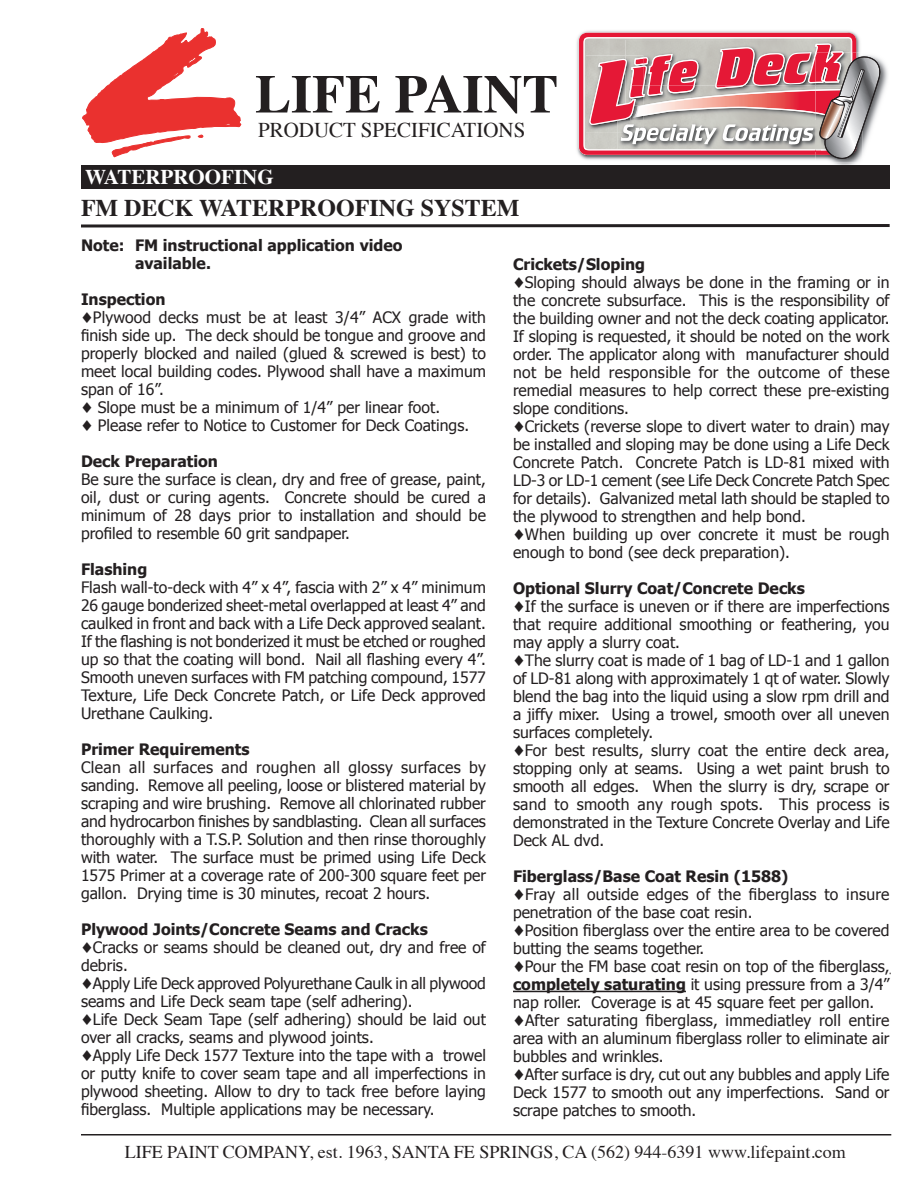
<style>
.page{position:relative;width:918px;height:1188px;background:#fff}
.page>*{position:absolute;margin:0;border:0;box-sizing:border-box;transform-origin:0 0}
.t1{font:700 54px "Times";color:#231f20}
.t2{font:700 24px "Times";color:#231f20}
.t3{font:21px "Times";color:#231f20}
.t4{font:700 21px "Times";color:#fff}
.t5{font:18px "Times";color:#231f20}
.t6{font:15.75px/18px "Tahoma";color:#231f20;text-align:justify}
.t7{font:700 15.75px "Tahoma";color:#231f20}
.s1{font-weight:700}
</style>
<div class="page">
<svg style="left:573px;top:30px;width:317px;height:136px"></svg>
<div style="left:81px;top:166px;width:809px;height:23px;background:#231f20"></div>
<svg style="left:81px;top:224px;width:809px;height:4px;background:#595657"></svg>
<svg style="left:82px;top:28px;width:159px;height:129px"></svg>
<hr style="left:81px;top:1134px;width:810px;height:2px;background:#231f20">
<hr style="left:513px;top:991px;width:173px;height:1px;background:#231f20">
<p class="t1" style="left:255px;top:43px;width:305px">LIFE PAINT</p>
<p class="t3" style="left:258px;top:111px;width:269px">PRODUCT SPECIFICATIONS</p>
<p class="t4" style="left:85px;top:157px;width:190px">WATERPROOFING</p>
<p class="t2" style="left:81px;top:185px;width:440px">FM DECK WATERPROOFING SYSTEM</p>
<p class="t7" style="left:81px;top:234px;width:323px">Note: FM instructional application video</p>
<p class="t7" style="left:135px;top:252px;width:77px">available.</p>
<p class="t7" style="left:81px;top:288px;width:86px">Inspection</p>
<p class="t6" style="left:81px;top:308px;width:407px">♦Plywood decks must be at least 3/4” ACX grade with finish side up. The deck should be tongue and groove and properly blocked and nailed (glued &amp; screwed is best) to meet local building codes. Plywood shall have a maximum span of 16”.</p>
<p class="t6" style="left:81px;top:398px;width:361px">♦ Slope must be a minimum of 1/4” per linear foot.</p>
<p class="t6" style="left:81px;top:416px;width:390px">♦ Please refer to Notice to Customer for Deck Coatings.</p>
<p class="t7" style="left:81px;top:450px;width:138px">Deck Preparation</p>
<p class="t6" style="left:81px;top:470px;width:407px">Be sure the surface is clean, dry and free of grease, paint, oil, dust or curing agents. Concrete should be cured a minimum of 28 days prior to installation and should be profiled to resemble 60 grit sandpaper.</p>
<p class="t7" style="left:81px;top:558px;width:68px">Flashing</p>
<p class="t6" style="left:81px;top:578px;width:407px">Flash wall-to-deck with 4” x 4”, fascia with 2” x 4” minimum 26 gauge bonderized sheet-metal overlapped at least 4” and caulked in front and back with a Life Deck approved sealant.<br>If the flashing is not bonderized it must be etched or roughed up so that the coating will bond. Nail all flashing every 4”.<br>Smooth uneven surfaces with FM patching compound, 1577<br>Texture, Life Deck Concrete Patch, or Life Deck approved Urethane Caulking.</p>
<p class="t7" style="left:81px;top:738px;width:170px">Primer Requirements</p>
<p class="t6" style="left:81px;top:758px;width:407px">Clean all surfaces and roughen all glossy surfaces by sanding. Remove all peeling, loose or blistered material by scraping and wire brushing. Remove all chlorinated rubber and hydrocarbon finishes by sandblasting. Clean all surfaces thoroughly with a T.S.P. Solution and then rinse thoroughly with water. The surface must be primed using Life Deck 1575 Primer at a coverage rate of 200-300 square feet per gallon. Drying time is 30 minutes, recoat 2 hours.</p>
<p class="t7" style="left:81px;top:918px;width:348px">Plywood Joints/Concrete Seams and Cracks</p>
<p class="t6" style="left:81px;top:938px;width:406px">♦Cracks or seams should be cleaned out, dry and free of debris.</p>
<p class="t6" style="left:81px;top:974px;width:406px">♦Apply Life Deck approved Polyurethane Caulk in all plywood seams and Life Deck seam tape (self adhering).</p>
<p class="t6" style="left:81px;top:1010px;width:406px">♦Life Deck Seam Tape (self adhering) should be laid out over all cracks, seams and plywood joints.</p>
<p class="t6" style="left:81px;top:1046px;width:407px">♦Apply Life Deck 1577 Texture into the tape with a trowel or putty knife to cover seam tape and all imperfections in plywood sheeting. Allow to dry to tack free before laying fiberglass. Multiple applications may be necessary.</p>
<p class="t7" style="left:513px;top:254px;width:134px">Crickets/Sloping</p>
<p class="t6" style="left:513px;top:273px;width:378px">♦Sloping should always be done in the framing or in the concrete subsurface. This is the responsibility of the building owner and not the deck coating applicator.<br>If sloping is requested, it should be noted on the work order. The applicator along with manufacturer should not be held responsible for the outcome of these remedial measures to help correct these pre-existing slope conditions.</p>
<p class="t6" style="left:513px;top:417px;width:378px">♦Crickets (reverse slope to divert water to drain) may be installed and sloping may be done using a Life Deck Concrete Patch. Concrete Patch is LD-81 mixed with LD-3 or LD-1 cement (see Life Deck Concrete Patch Spec for details). Galvanized metal lath should be stapled to the plywood to strengthen and help bond.</p>
<p class="t6" style="left:513px;top:525px;width:378px">♦When building up over concrete it must be rough enough to bond (see deck preparation).</p>
<p class="t7" style="left:513px;top:578px;width:293px">Optional Slurry Coat/Concrete Decks</p>
<p class="t6" style="left:513px;top:597px;width:378px">♦If the surface is uneven or if there are imperfections that require additional smoothing or feathering, you may apply a slurry coat.</p>
<p class="t6" style="left:513px;top:651px;width:378px">♦The slurry coat is made of 1 bag of LD-1 and 1 gallon of LD-81 along with approximately 1 qt of water. Slowly blend the bag into the liquid using a slow rpm drill and a jiffy mixer. Using a trowel, smooth over all uneven surfaces completely.</p>
<p class="t6" style="left:513px;top:741px;width:378px">♦For best results, slurry coat the entire deck area, stopping only at seams. Using a wet paint brush to smooth all edges. When the slurry is dry, scrape or sand to smooth any rough spots. This process is demonstrated in the Texture Concrete Overlay and Life Deck AL dvd.</p>
<p class="t7" style="left:513px;top:866px;width:277px">Fiberglass/Base Coat Resin (1588)</p>
<p class="t6" style="left:513px;top:885px;width:378px">♦Fray all outside edges of the fiberglass to insure penetration of the base coat resin.</p>
<p class="t6" style="left:513px;top:921px;width:378px">♦Position fiberglass over the entire area to be covered butting the seams together.</p>
<p class="t6" style="left:513px;top:957px;width:378px">♦Pour the FM base coat resin on top of the fiberglass, <span class="s1">completely saturating</span> it using pressure from a 3/4” nap roller. Coverage is at 45 square feet per gallon.</p>
<p class="t6" style="left:513px;top:1011px;width:378px">♦After saturating fiberglass, immediatley roll entire area with an aluminum fiberglass roller to eliminate air bubbles and wrinkles.</p>
<p class="t6" style="left:513px;top:1065px;width:378px">♦After surface is dry, cut out any bubbles and apply Life Deck 1577 to smooth out any imperfections. Sand or scrape patches to smooth.</p>
<p class="t5" style="left:125px;top:1135px;width:723px">LIFE PAINT COMPANY, est. 1963, SANTA FE SPRINGS, CA (562) 944-6391 www.lifepaint.com</p>
</div>
